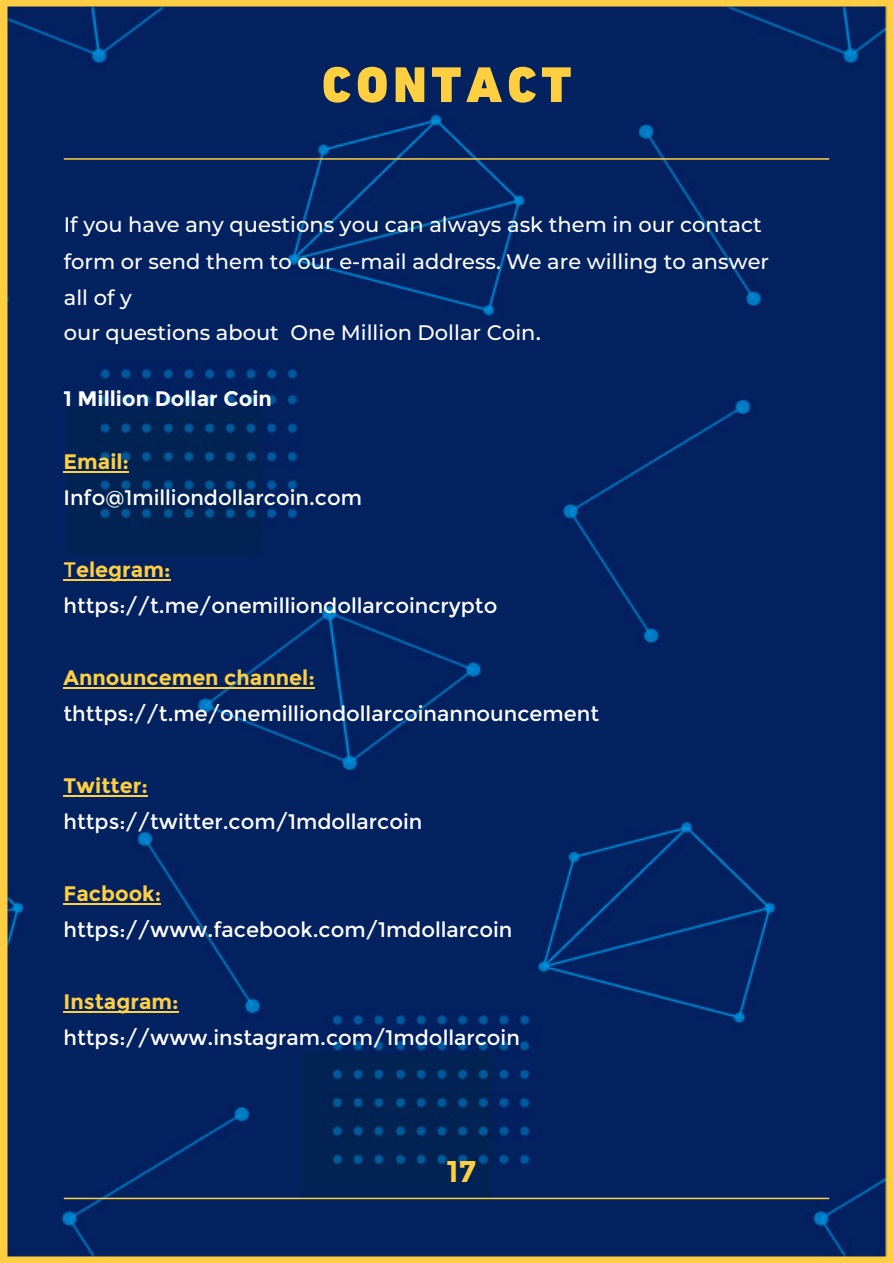
<style>
.page{position:relative;width:893px;height:1263px;background:#fff}
.page>*{position:absolute;margin:0;border:0;box-sizing:border-box;transform-origin:0 0}
.t1{font:900 51px "DIN Next LT Pro";letter-spacing:.1em;color:#ffcf42}
.t2{font:700 30px "Montserrat";color:#ffcf42}
.t3{font:21px/36px "Montserrat";color:#fff}
.t4{font:500 21px/36px "Montserrat";color:#fff}
.t5{font:700 21px "Montserrat";color:#ffcf42}
.t6{font:700 21px "Montserrat";color:#fff}
.s1{font-weight:400}
.s2{color:#ffcf42}
.s3{font-weight:700;color:#ffcf42}
</style>
<div class="page">
<img style="left:0;top:0;width:893px;height:1263px">
<hr style="left:64px;top:158px;width:765px;height:2px;background:#ffcf42">
<hr style="left:64px;top:1198px;width:765px;height:1px;background:#ffcf42">
<hr style="left:64px;top:1012px;width:115px;height:1px;background:#ffcf42">
<hr style="left:64px;top:904px;width:97px;height:1px;background:#ffcf42">
<hr style="left:64px;top:796px;width:84px;height:1px;background:#ffcf42">
<hr style="left:64px;top:688px;width:251px;height:1px;background:#ffcf42">
<hr style="left:64px;top:580px;width:107px;height:1px;background:#ffcf42">
<hr style="left:64px;top:472px;width:65px;height:1px;background:#ffcf42">
<p class="t1" style="left:322px;top:54px;width:250px">CONTACT</p>
<p class="t4" style="left:64px;top:206px;width:707px">If you have any questions you can always ask them in our contact form or send them to our e-mail address. We are willing to answer all of y<br>our questions about One Million Dollar Coin<span class="s1">.</span></p>
<p class="t6" style="left:64px;top:386px;width:210px">1 Million Dollar Coin</p>
<p class="t5" style="left:64px;top:449px;width:67px">Email:</p>
<p class="t3" style="left:64px;top:479px;width:300px">Info@1milliondollarcoin.com</p>
<p class="t3" style="left:64px;top:551px;width:435px"><span class="s2">T</span><span class="s3">elegram: </span>https://t.me/onemilliondollarcoincrypto</p>
<p class="t5" style="left:64px;top:665px;width:253px">Announcemen channel:</p>
<p class="t3" style="left:64px;top:695px;width:537px">thttps://t.me/onemilliondollarcoinannouncement</p>
<p class="t5" style="left:64px;top:773px;width:86px">Twitter:</p>
<p class="t3" style="left:64px;top:803px;width:360px">https://twitter.com/1mdollarcoin</p>
<p class="t5" style="left:64px;top:881px;width:99px">Facbook:</p>
<p class="t3" style="left:64px;top:911px;width:450px">https://www.facebook.com/1mdollarcoin</p>
<p class="t5" style="left:64px;top:989px;width:117px">Instagram:</p>
<p class="t3" style="left:64px;top:1019px;width:458px">https://www.instagram.com/1mdollarcoin</p>
<p class="t2" style="left:447px;top:1154px;width:31px">17</p>
</div>
